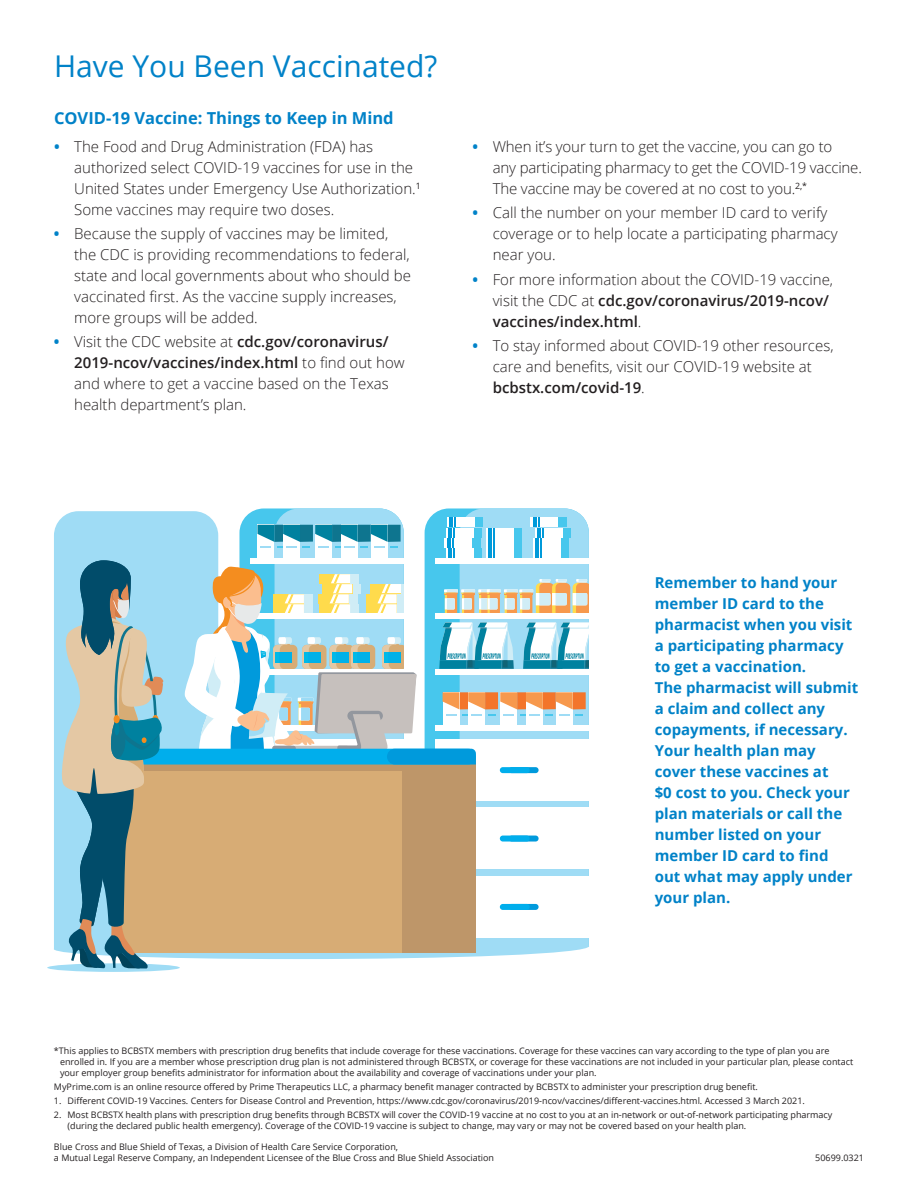
<style>
.page{position:relative;width:918px;height:1188px;background:#fff}
.page>*{position:absolute;margin:0;border:0;box-sizing:border-box;transform-origin:0 0}
.t1{font:30px "Open Sans";color:#0082c8}
.t2{font:700 16.5px "Open Sans";color:#0082c8}
.t3{font:300 15px/21px "Open Sans";color:#231f20}
.t4{font:700 15px/21px "Open Sans";color:#0082c8}
.t5{font:9px/10.8px "Open Sans";color:#231f20}
.s1{font-weight:700;color:#0082c8}
.s2{font-weight:600}
</style>
<div class="page">
<svg style="left:460px;top:508px;width:123px;height:9px"></svg>
<svg style="left:275px;top:508px;width:123px;height:9px"></svg>
<div style="left:47px;top:963px;width:133px;height:9px;background:#9fdcf5;border-radius:50%"></div>
<svg style="left:54px;top:517px;width:535px;height:452px"></svg>
<h1 class="t1" style="left:54px;top:46px;width:385px">Have You Been Vaccinated?</h1>
<h2 class="t2" style="left:54px;top:106px;width:341px">COVID-19 Vaccine: Things to Keep in Mind</h2>
<h3 class="t3" style="left:74px;top:135px;width:348px;text-indent:-20px"><span class="s1">•</span> The Food and Drug Administration (FDA) has authorized select COVID-19 vaccines for use in the United States under Emergency Use Authorization.<sup>1<br></sup>Some vaccines may require two doses.</h3>
<h3 class="t3" style="left:74px;top:223px;width:338px;text-indent:-20px"><span class="s1">•</span> Because the supply of vaccines may be limited, the CDC is providing recommendations to federal, state and local governments about who should be vaccinated first. As the vaccine supply increases, more groups will be added.</h3>
<h3 class="t3" style="left:74px;top:331px;width:332px;text-indent:-20px"><span class="s1">•</span> Visit the CDC website at <span class="s2">cdc.gov/coronavirus/ 2019-ncov/vaccines/index.html</span> to find out how and where to get a vaccine based on the Texas health department’s plan.</h3>
<h3 class="t3" style="left:493px;top:135px;width:371px;text-indent:-20px"><span class="s1">•</span> When it’s your turn to get the vaccine, you can go to<br>any participating pharmacy to get the COVID-19 vaccine.<br>The vaccine may be covered at no cost to you.<sup>2,*</sup></h3>
<h3 class="t3" style="left:493px;top:202px;width:346px;text-indent:-20px"><span class="s1">•</span> Call the number on your member ID card to verify coverage or to help locate a participating pharmacy near you.</h3>
<h3 class="t3" style="left:493px;top:268px;width:342px;text-indent:-20px"><span class="s1">•</span> For more information about the COVID-19 vaccine, visit the CDC at <span class="s2">cdc.gov/coronavirus/2019-ncov/ vaccines/index.html</span>.</h3>
<h3 class="t3" style="left:493px;top:335px;width:342px;text-indent:-20px"><span class="s1">•</span> To stay informed about COVID-19 other resources, care and benefits, visit our COVID-19 website at <span class="s2">bcbstx.com/covid-19</span>.</h3>
<p class="t4" style="left:655px;top:572px;width:205px">Remember to hand your member ID card to the pharmacist when you visit a participating pharmacy to get a vaccination.<br>The pharmacist will submit a claim and collect any copayments, if necessary.<br>Your health plan may cover these vaccines at<br>$0 cost to you. Check your plan materials or call the number listed on your member ID card to find<br>out what may apply under your plan.</p>
<p class="t5" style="left:60px;top:1045px;width:795px;text-indent:-6px">*This applies to BCBSTX members with prescription drug benefits that include coverage for these vaccinations. Coverage for these vaccines can vary according to the type of plan you are enrolled in. If you are a member whose prescription drug plan is not administered through BCBSTX, or coverage for these vaccinations are not included in your particular plan, please contact your employer group benefits administrator for information about the availability and coverage of vaccinations under your plan.</p>
<p class="t5" style="left:54px;top:1081px;width:705px">MyPrime.com is an online resource offered by Prime Therapeutics LLC, a pharmacy benefit manager contracted by BCBSTX to administer your prescription drug benefit.</p>
<p class="t5" style="left:54px;top:1095px;width:752px">1. Different COVID-19 Vaccines. Centers for Disease Control and Prevention, https://www.cdc.gov/coronavirus/2019-ncov/vaccines/different-vaccines.html. Accessed 3 March 2021.</p>
<p class="t5" style="left:67px;top:1109px;width:766px;text-indent:-14px">2. Most BCBSTX health plans with prescription drug benefits through BCBSTX will cover the COVID-19 vaccine at no cost to you at an in-network or out-of-network participating pharmacy (during the declared public health emergency). Coverage of the COVID-19 vaccine is subject to change, may vary or may not be covered based on your health plan.</p>
<p class="t5" style="left:54px;top:1141px;width:442px">Blue Cross and Blue Shield of Texas, a Division of Health Care Service Corporation,<br>a Mutual Legal Reserve Company, an Independent Licensee of the Blue Cross and Blue Shield Association</p>
<p class="t5" style="left:815px;top:1152px;width:50px">50699.0321</p>
</div>
